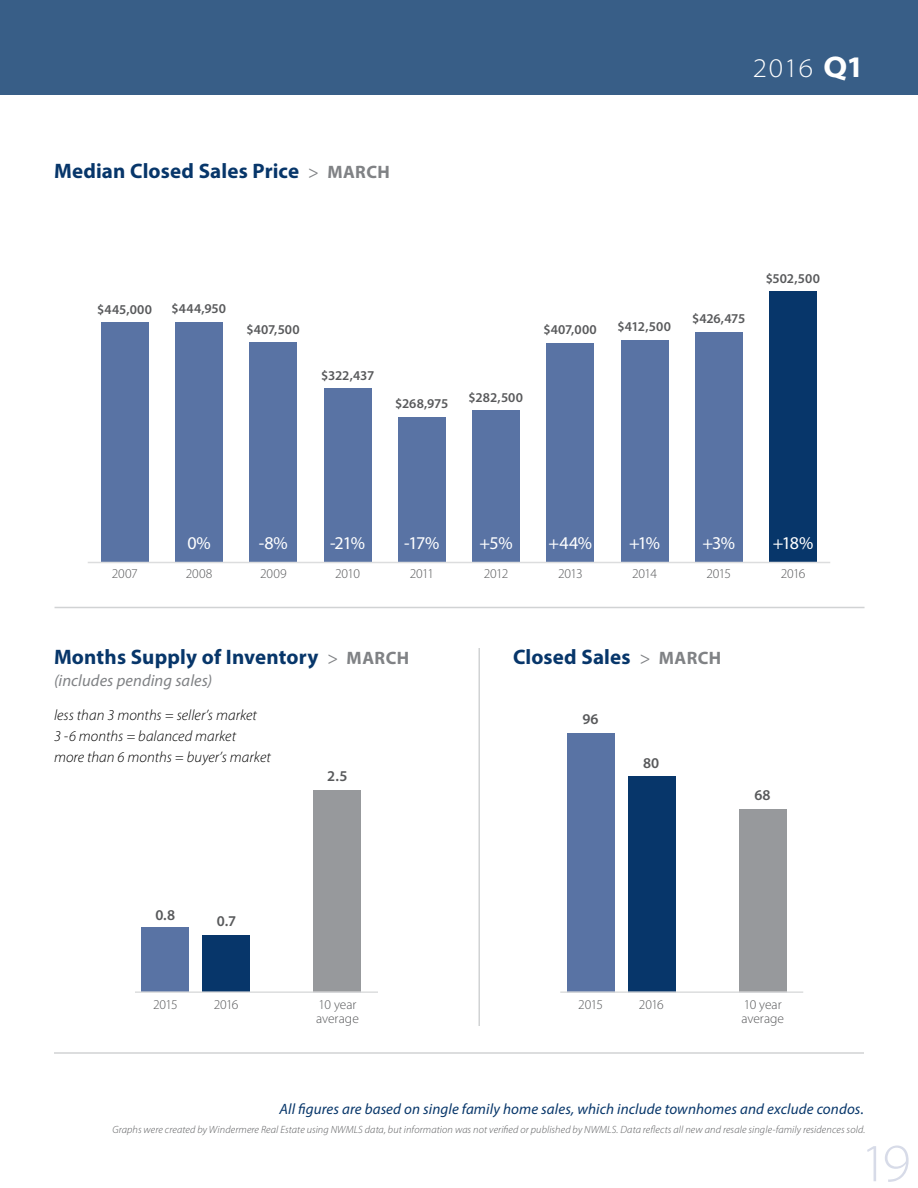
<style>
.page{position:relative;width:918px;height:1188px;background:#fff}
.page>*{position:absolute;margin:0;border:0;box-sizing:border-box;transform-origin:0 0}
.t1{font:300 semi-expanded 54px "Myriad Pro";color:#d7dbe8}
.t2{font:300 semi-expanded 27px "Myriad Pro";color:#fff}
.t3{font:700 21px "Myriad Pro";letter-spacing:.01em;color:#07366a}
.t4{font:18px "Myriad Pro";letter-spacing:-.06em;color:#fff}
.t5{font:italic 16.5px "Myriad Pro";letter-spacing:.005em;color:#808285}
.t6{font:italic 300 15px/21px "Myriad Pro";letter-spacing:.005em;color:#000}
.t7{font:italic 15px "Myriad Pro";letter-spacing:.01em;color:#07366a}
.t8{font:600 15px "Myriad Pro";color:#58595b}
.t9{font:600 13.5px "Myriad Pro";color:#58595b}
.t10{font:300 13.5px/13.5px "Myriad Pro";letter-spacing:-.01em;color:#58595b}
.t11{font:300 13.5px "Myriad Pro";letter-spacing:-.045em;color:#58595b}
.t12{font:italic 300 10.5px "Myriad Pro";letter-spacing:.01em;color:#58595b}
.s1{font-weight:400;font-size:18px;color:#808285}
.s2{font-size:18px;color:#808285}
.s3{font-weight:700;font-size:30px}
</style>
<div class="page">
<div style="left:0;top:0;width:918px;height:94px;background:#385e87"></div>
<hr style="left:478px;top:648px;width:2px;height:378px;background:#d1d3d4">
<hr style="left:55px;top:607px;width:810px;height:1px;background:#d1d3d4">
<div style="left:101px;top:322px;width:47px;height:241px;background:#5973a4"></div>
<div style="left:142px;top:928px;width:47px;height:64px;background:#5973a4"></div>
<div style="left:176px;top:323px;width:47px;height:240px;background:#5973a4"></div>
<div style="left:250px;top:343px;width:47px;height:220px;background:#5973a4"></div>
<div style="left:324px;top:389px;width:47px;height:174px;background:#5973a4"></div>
<div style="left:398px;top:417px;width:48px;height:146px;background:#5973a4"></div>
<div style="left:472px;top:410px;width:48px;height:153px;background:#5973a4"></div>
<div style="left:547px;top:343px;width:47px;height:220px;background:#5973a4"></div>
<div style="left:621px;top:340px;width:47px;height:223px;background:#5973a4"></div>
<div style="left:695px;top:332px;width:47px;height:231px;background:#5973a4"></div>
<div style="left:770px;top:291px;width:47px;height:272px;background:#07366a"></div>
<hr style="left:88px;top:562px;width:742px;height:1px;background:#dcddde">
<div style="left:203px;top:936px;width:47px;height:56px;background:#07366a"></div>
<div style="left:314px;top:790px;width:47px;height:202px;background:#97999c"></div>
<div style="left:567px;top:733px;width:47px;height:259px;background:#5973a4"></div>
<div style="left:628px;top:776px;width:47px;height:216px;background:#07366a"></div>
<div style="left:739px;top:809px;width:47px;height:183px;background:#97999c"></div>
<hr style="left:135px;top:991px;width:243px;height:2px;background:#dcddde">
<hr style="left:560px;top:991px;width:243px;height:2px;background:#dcddde">
<hr style="left:54px;top:1052px;width:810px;height:2px;background:#d1d3d4">
<h3 class="t3" style="left:54px;top:157px;width:337px">Median Closed Sales Price <span class="s1">&gt;</span> <span class="s2">MARCH</span></h3>
<h2 class="t2" style="left:753px;top:52px;width:113px">2016 <span class="s3">Q1</span></h2>
<p class="t9" style="left:97px;top:301px;width:56px">$445,000</p>
<p class="t9" style="left:172px;top:300px;width:56px">$444,950</p>
<p class="t9" style="left:246px;top:321px;width:55px">$407,500</p>
<p class="t9" style="left:321px;top:367px;width:55px">$322,437</p>
<p class="t9" style="left:543px;top:321px;width:55px">$407,000</p>
<p class="t9" style="left:618px;top:318px;width:55px">$412,500</p>
<p class="t9" style="left:395px;top:394px;width:55px">$268,975</p>
<p class="t9" style="left:469px;top:388px;width:56px">$282,500</p>
<p class="t9" style="left:692px;top:310px;width:55px">$426,475</p>
<p class="t9" style="left:766px;top:270px;width:56px">$502,500</p>
<h3 class="t4" style="left:187px;top:532px;width:25px">0%</h3>
<h3 class="t4" style="left:259px;top:532px;width:31px">-8%</h3>
<h3 class="t4" style="left:330px;top:532px;width:36px">-21%</h3>
<h3 class="t4" style="left:404px;top:532px;width:37px">-17%</h3>
<h3 class="t4" style="left:480px;top:532px;width:34px">+5%</h3>
<h3 class="t4" style="left:549px;top:532px;width:45px">+44%</h3>
<h3 class="t4" style="left:629px;top:532px;width:33px">+1%</h3>
<h3 class="t4" style="left:703px;top:532px;width:34px">+3%</h3>
<h3 class="t4" style="left:773px;top:532px;width:42px">+18%</h3>
<p class="t10" style="left:112px;top:567px;width:28px">2007</p>
<p class="t10" style="left:186px;top:567px;width:28px">2008</p>
<p class="t10" style="left:260px;top:567px;width:28px">2009</p>
<p class="t11" style="left:335px;top:566px;width:26px">2010</p>
<p class="t11" style="left:410px;top:566px;width:26px">2011</p>
<p class="t11" style="left:484px;top:566px;width:26px">2012</p>
<p class="t11" style="left:558px;top:566px;width:26px">2013</p>
<p class="t11" style="left:632px;top:566px;width:26px">2014</p>
<p class="t11" style="left:707px;top:566px;width:26px">2015</p>
<p class="t11" style="left:781px;top:566px;width:26px">2016</p>
<h3 class="t3" style="left:54px;top:643px;width:357px">Months Supply of Inventory <span class="s1">&gt;</span> <span class="s2">MARCH</span></h3>
<h3 class="t5" style="left:54px;top:670px;width:160px">(includes pending sales)</h3>
<h3 class="t6" style="left:54px;top:705px;width:218px">less than 3 months = seller’s market<br>3 -6 months = balanced market<br>more than 6 months = buyer’s market</h3>
<h3 class="t8" style="left:155px;top:905px;width:21px">0.8</h3>
<h3 class="t8" style="left:217px;top:912px;width:21px">0.7</h3>
<h3 class="t8" style="left:327px;top:767px;width:22px">2.5</h3>
<p class="t10" style="left:153px;top:998px;width:26px">2015</p>
<p class="t10" style="left:214px;top:998px;width:26px">2016</p>
<p class="t10" style="left:316px;top:998px;width:44px">10 year average</p>
<h3 class="t3" style="left:513px;top:643px;width:210px">Closed Sales <span class="s1">&gt;</span> <span class="s2">MARCH</span></h3>
<h3 class="t8" style="left:582px;top:710px;width:18px">96</h3>
<h3 class="t8" style="left:643px;top:753px;width:18px">80</h3>
<h3 class="t8" style="left:754px;top:785px;width:18px">68</h3>
<p class="t10" style="left:578px;top:998px;width:26px">2015</p>
<p class="t10" style="left:639px;top:998px;width:26px">2016</p>
<p class="t10" style="left:741px;top:998px;width:44px">10 year average</p>
<h3 class="t7" style="left:280px;top:1099px;width:586px">All figures are based on single family home sales, which include townhomes and exclude condos.</h3>
<p class="t12" style="left:113px;top:1124px;width:754px">Graphs were created by Windermere Real Estate using NWMLS data, but information was not verified or published by NWMLS. Data reflects all new and resale single-family residences sold.</p>
<h1 class="t1" style="left:860px;top:1133px;width:52px">19</h1>
</div>
